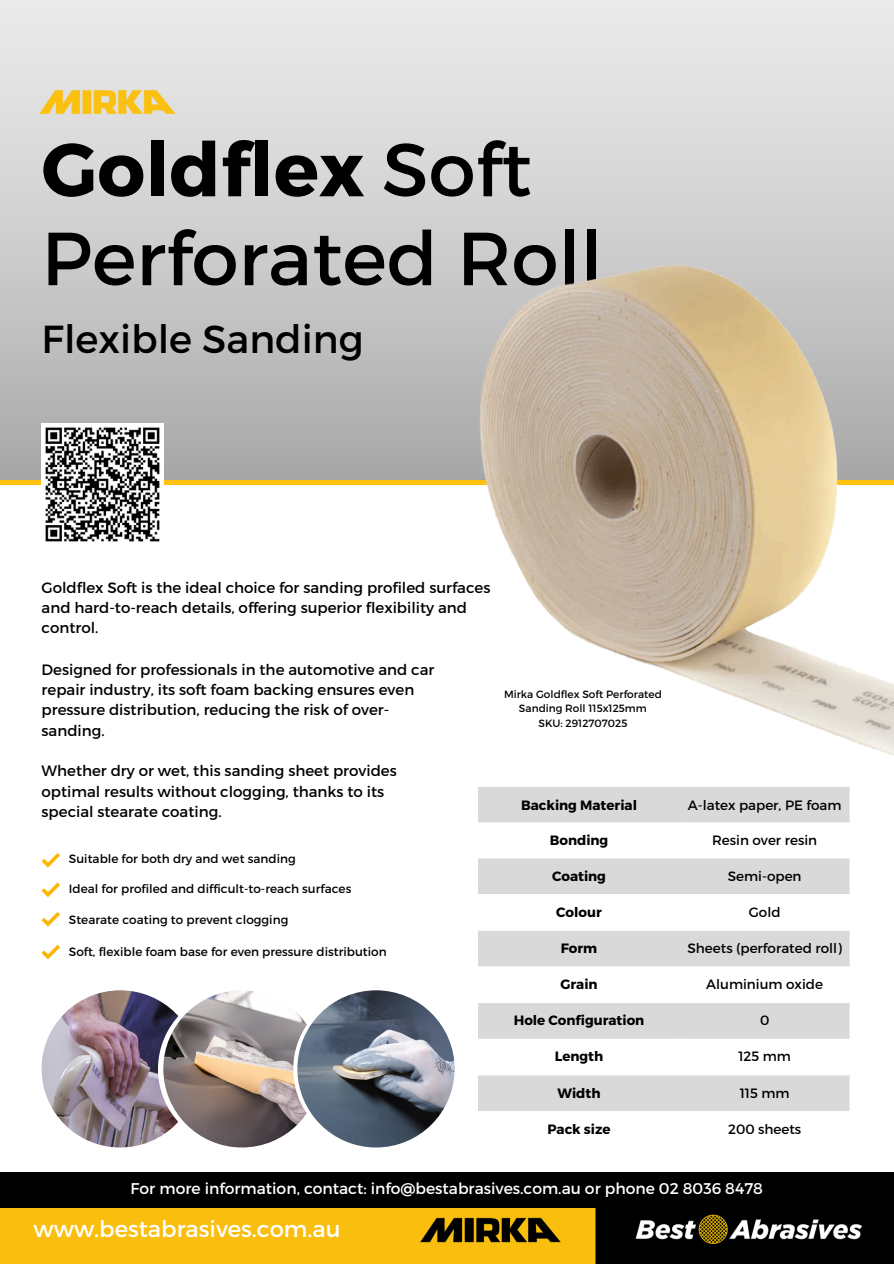
<style>
.page{position:relative;width:894px;height:1264px;background:#fff}
.page>*{position:absolute;margin:0;border:0;box-sizing:border-box;transform-origin:0 0}
.t1{font:75px/88.8px "Montserrat";color:#000}
.t2{font:39px "Montserrat";color:#000}
.t3{font:22.65px "Montserrat";color:#fff}
.t4{font:15.6px "Montserrat";color:#fff}
.t5{font:15px/20.2px "Montserrat";color:#000}
.t6{font:13.5px "Montserrat";color:#000}
.t7{font:700 13.5px "Montserrat";color:#000}
.t8{font:12px "Montserrat";color:#000}
.t9{font:10.5px/14.9px "Montserrat";color:#000;text-align:center}
.s1{font-weight:700}
</style>
<div class="page">
<div style="left:0;top:0;width:893px;height:482px;background:linear-gradient(to bottom,#efefef,#aaa)"></div>
<hr style="left:0;top:480px;width:893px;height:4px;background:#ffc20f">
<img style="left:33px;top:89px;width:148px;height:25px">
<img style="left:0;top:1207px;width:893px;height:56px">
<div style="left:0;top:1172px;width:893px;height:35px;background:#000"></div>
<div style="left:478px;top:795px;width:371px;height:27px;background:#d9d9d9"></div>
<svg style="left:478px;top:822px;width:371px;height:289px"></svg>
<svg style="left:42px;top:853px;width:18px;height:14px"></svg>
<svg style="left:42px;top:882px;width:18px;height:15px"></svg>
<svg style="left:42px;top:912px;width:18px;height:14px"></svg>
<img style="left:458px;top:233px;width:435px;height:562px">
<img style="left:42px;top:423px;width:121px;height:119px">
<img style="left:42px;top:990px;width:157px;height:157px;border-radius:50%">
<svg style="left:158px;top:990px;width:292px;height:157px"></svg>
<img style="left:297px;top:990px;width:157px;height:157px;border-radius:50%">
<svg style="left:42px;top:944px;width:18px;height:15px"></svg>
<p class="t1" style="left:42px;top:121px;width:562px"><span class="s1">Goldflex</span> Soft<br>Perforated Roll</p>
<p class="t2" style="left:42px;top:313px;width:323px">Flexible Sanding</p>
<p class="t5" style="left:42px;top:576px;width:450px">Goldflex Soft is the ideal choice for sanding profiled surfaces and hard-to-reach details, offering superior flexibility and control.</p>
<p class="t5" style="left:42px;top:658px;width:394px">Designed for professionals in the automotive and car repair industry, its soft foam backing ensures even pressure distribution, reducing the risk of over&shy;sanding.</p>
<p class="t5" style="left:42px;top:760px;width:356px">Whether dry or wet, this sanding sheet provides optimal results without clogging, thanks to its special stearate coating.</p>
<p class="t8" style="left:69px;top:851px;width:228px">Suitable for both dry and wet sanding</p>
<h5 class="t8" style="left:69px;top:881px;width:284px">Ideal for profiled and difficult-to-reach surfaces</h5>
<p class="t8" style="left:69px;top:912px;width:221px">Stearate coating to prevent clogging</p>
<p class="t8" style="left:69px;top:943px;width:319px">Soft, flexible foam base for even pressure distribution</p>
<p class="t9" style="left:504px;top:686px;width:159px">Mirka Goldflex Soft Perforated<br>Sanding Roll 115x125mm</p>
<p class="t9" style="left:538px;top:715px;width:90px">SKU: 2912707025</p>
<h1 class="t7" style="left:521px;top:796px;width:117px">Backing Material</h1>
<h2 class="t6" style="left:687px;top:796px;width:155px">A-latex paper, PE foam</h2>
<p class="t7" style="left:549px;top:831px;width:60px">Bonding</p>
<p class="t6" style="left:712px;top:831px;width:106px">Resin over resin</p>
<p class="t7" style="left:552px;top:867px;width:55px">Coating</p>
<p class="t6" style="left:727px;top:867px;width:75px">Semi-open</p>
<p class="t7" style="left:556px;top:903px;width:47px">Colour</p>
<h4 class="t6" style="left:748px;top:903px;width:33px">Gold</h4>
<h4 class="t7" style="left:560px;top:939px;width:38px">Form</h4>
<h4 class="t6" style="left:687px;top:939px;width:156px">Sheets (perforated roll)</h4>
<p class="t7" style="left:560px;top:975px;width:39px">Grain</p>
<p class="t6" style="left:706px;top:975px;width:118px">Aluminium oxide</p>
<p class="t7" style="left:513px;top:1011px;width:132px">Hole Configuration</p>
<p class="t6" style="left:759px;top:1011px;width:11px">0</p>
<p class="t7" style="left:554px;top:1047px;width:50px">Length</p>
<p class="t6" style="left:738px;top:1047px;width:54px">125 mm</p>
<p class="t7" style="left:557px;top:1084px;width:45px">Width</p>
<p class="t6" style="left:739px;top:1084px;width:51px">115 mm</p>
<p class="t7" style="left:547px;top:1120px;width:65px">Pack size</p>
<p class="t6" style="left:727px;top:1120px;width:75px">200 sheets</p>
<p class="t4" style="left:131px;top:1177px;width:633px">For more information, contact: info@bestabrasives.com.au or phone 02 8036 8478</p>
<p class="t3" style="left:33px;top:1213px;width:308px">www.bestabrasives.com.au</p>
</div>
